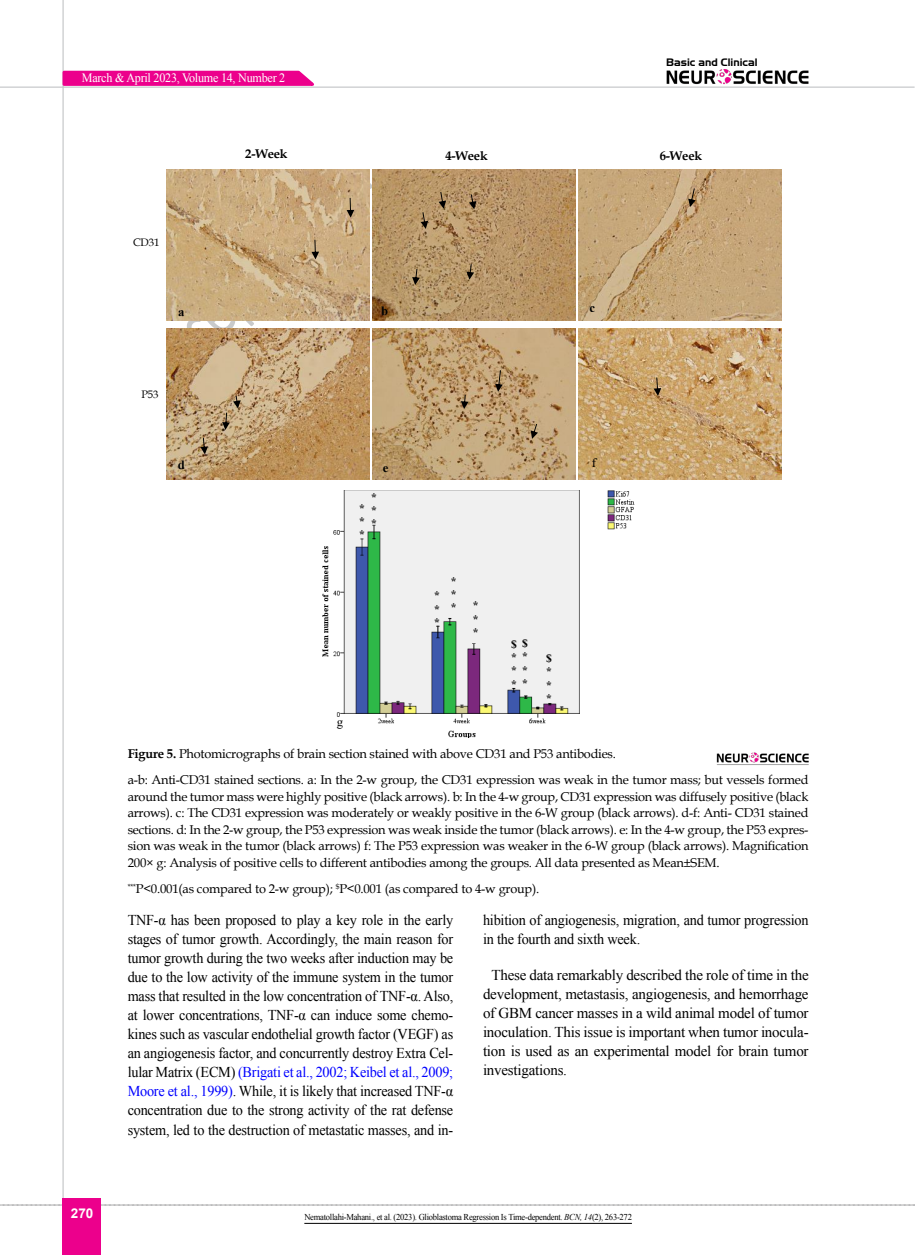
<style>
.page{position:relative;width:915px;height:1255px;background:#fff}
.page>*{position:absolute;margin:0;border:0;box-sizing:border-box;transform-origin:0 0}
.t1{font:15px/19px "Times New Roman";letter-spacing:-.015em;color:#000;text-align:justify;scale:.95 1}
.t2{font:15px/19px "Times New Roman";letter-spacing:-.015em;color:#000;text-align:justify}
.t3{font:14.1px "Times New Roman";color:#000}
.t4{font:700 13.5px "Arial";color:#fff}
.t5{font:12.75px/16.5px "Book Antiqua";letter-spacing:-.015em;color:#000}
.t6{font:12.75px "Times New Roman";color:#000}
.t7{font:700 12.75px "Times New Roman";color:#000}
.t8{font:12.75px "Times New Roman";letter-spacing:-.02em;color:#fff;scale:.95 1}
.t9{font:700 12.6px "Book Antiqua";letter-spacing:-.015em;color:#000}
.t10{font:700 11.55px/13.2px "Times New Roman";color:#000;text-align:justify}
.t11{font:10.8px "Book Antiqua";letter-spacing:-.015em;color:#000}
.t12{font:10.5px "Aero Regular SWFTE";color:#000}
.t13{font:9px "Times New Roman";letter-spacing:-.03em;color:#000;scale:.95 1}
.s1{font-weight:700}
.s2{color:#00f}
.s3{font-style:italic}
</style>
<div class="page">
<svg style="left:0;top:1204px;width:915px;height:1px"></svg>
<hr style="left:62px;top:0;width:2px;height:1254px;background:#c2c4c6">
<img style="left:666px;top:69px;width:142px;height:16px">
<div style="left:63px;top:1198px;width:38px;height:56px;background:#ec008c"></div>
<svg style="left:61px;top:69px;width:259px;height:18px;background:#ee32a1"></svg>
<hr style="left:0;top:87px;width:914px;height:1px;background:#c2c4c6">
<img style="left:384px;top:169px;width:191px;height:151px">
<img style="left:578px;top:169px;width:203px;height:151px">
<img style="left:167px;top:390px;width:202px;height:90px">
<img style="left:372px;top:328px;width:203px;height:152px">
<img style="left:578px;top:328px;width:203px;height:152px">
<svg style="left:167px;top:169px;width:217px;height:221px;background:#c7a97f"></svg>
<svg style="left:438px;top:192px;width:8px;height:17px"></svg>
<svg style="left:420px;top:212px;width:8px;height:17px"></svg>
<svg style="left:469px;top:194px;width:7px;height:15px"></svg>
<svg style="left:412px;top:269px;width:7px;height:16px"></svg>
<svg style="left:466px;top:264px;width:8px;height:16px"></svg>
<svg style="left:688px;top:188px;width:7px;height:19px"></svg>
<svg style="left:222px;top:396px;width:18px;height:34px"></svg>
<svg style="left:200px;top:437px;width:8px;height:17px"></svg>
<svg style="left:460px;top:395px;width:8px;height:14px"></svg>
<svg style="left:495px;top:370px;width:7px;height:22px"></svg>
<svg style="left:530px;top:424px;width:8px;height:15px"></svg>
<svg style="left:653px;top:377px;width:8px;height:19px"></svg>
<hr style="left:231px;top:169px;width:70px;height:1px;background:#fff">
<img style="left:167px;top:247px;width:12px;height:15px">
<img style="left:167px;top:403px;width:5px;height:15px">
<img style="left:169px;top:304px;width:33px;height:15px">
<img style="left:371px;top:303px;width:27px;height:14px">
<img style="left:580px;top:299px;width:22px;height:13px">
<img style="left:168px;top:457px;width:36px;height:16px">
<img style="left:373px;top:459px;width:33px;height:16px">
<img style="left:582px;top:455px;width:32px;height:16px">
<img style="left:322px;top:490px;width:313px;height:247px">
<img style="left:716px;top:752px;width:92px;height:13px">
<hr style="left:304px;top:1222px;width:327px;height:1px;background:#000">
<p class="t8" style="left:82px;top:69px;width:216px">March &amp; April 2023, Volume 14, Number 2</p>
<p class="t12" style="left:666px;top:56px;width:93px">Basic and Clinical</p>
<p class="t9" style="left:245px;top:145px;width:44px">2-Week</p>
<p class="t9" style="left:445px;top:147px;width:44px">4-Week</p>
<p class="t9" style="left:659px;top:147px;width:44px">6-Week</p>
<p class="t7" style="left:240px;top:150px;width:43px">2-Week</p>
<p class="t7" style="left:435px;top:148px;width:43px">4-Week</p>
<p class="t7" style="left:646px;top:151px;width:43px">6-Week</p>
<p class="t11" style="left:133px;top:234px;width:28px">CD31</p>
<p class="t7" style="left:178px;top:302px;width:8px">a</p>
<p class="t7" style="left:381px;top:301px;width:9px">b</p>
<p class="t7" style="left:589px;top:298px;width:7px">c</p>
<p class="t11" style="left:141px;top:386px;width:19px">P53</p>
<p class="t7" style="left:178px;top:455px;width:9px">d</p>
<p class="t7" style="left:383px;top:458px;width:7px">e</p>
<p class="t10" style="left:371px;top:490px;width:7px">* * *</p>
<p class="t10" style="left:359px;top:500px;width:7px">* * *</p>
<p class="t6" style="left:337px;top:713px;width:8px">g</p>
<p class="t6" style="left:591px;top:454px;width:6px">f</p>
<p class="t10" style="left:434px;top:588px;width:7px">* * *</p>
<p class="t10" style="left:450px;top:574px;width:7px">* * *</p>
<p class="t10" style="left:472px;top:598px;width:7px">* * *</p>
<p class="t10" style="left:522px;top:636px;width:7px">$ * * *</p>
<p class="t10" style="left:511px;top:637px;width:7px">$ * * *</p>
<p class="t10" style="left:546px;top:651px;width:7px">$ * * *</p>
<p class="t4" style="left:71px;top:1203px;width:24px">270</p>
<p class="t5" style="left:128px;top:740px;width:682px;line-height:26.2px"><span class="s1">Figure 5.</span> Photomicrographs of brain section stained with above CD31 and P53 antibodies.<br>a-b: Anti-CD31 stained sections. a: In the 2-w group, the CD31 expression was weak in the tumor mass; but vessels formed</p>
<p class="t5" style="left:128px;top:788px;width:682px;text-align:justify">around the tumor mass were highly positive (black arrows). b: In the 4-w group, CD31 expression was diffusely positive (black arrows). c: The CD31 expression was moderately or weakly positive in the 6-W group (black arrows). d-f: Anti- CD31 stained sections. d: In the 2-w group, the P53 expression was weak inside the tumor (black arrows). e: In the 4-w group, the P53 expres&shy;sion was weak in the tumor (black arrows) f: The P53 expression was weaker in the 6-W group (black arrows). Magnification 200× g: Analysis of positive cells to different antibodies among the groups. All data presented as Mean±SEM.</p>
<p class="t5" style="left:128px;top:880px;width:413px"><sup>***</sup>P&lt;0.001(as compared to 2-w group); <sup>$</sup>P&lt;0.001 (as compared to 4-w group).</p>
<p class="t7" style="left:133px;top:821px;width:42px">Table 1</p>
<p class="t7" style="left:552px;top:843px;width:40px">Cat No</p>
<p class="t7" style="left:620px;top:843px;width:39px">Source</p>
<p class="t7" style="left:679px;top:843px;width:46px">Dilution</p>
<p class="t6" style="left:144px;top:859px;width:72px">Ki-67 antigen</p>
<p class="t6" style="left:245px;top:859px;width:111px">Monoclonal antibody</p>
<p class="t6" style="left:404px;top:859px;width:29px">Dako</p>
<p class="t6" style="left:486px;top:859px;width:27px">USA</p>
<p class="t6" style="left:553px;top:859px;width:38px">M7240</p>
<p class="t6" style="left:621px;top:859px;width:36px">Mouse</p>
<p class="t6" style="left:687px;top:859px;width:31px">1:100</p>
<p class="t6" style="left:143px;top:874px;width:73px">CD31 antigen</p>
<p class="t3" style="left:240px;top:874px;width:122px">Monoclonal antibody</p>
<p class="t6" style="left:396px;top:874px;width:45px">Bio-Rad</p>
<p class="t6" style="left:486px;top:874px;width:27px">USA</p>
<p class="t6" style="left:380px;top:911px;width:76px">Biotechnology</p>
<p class="t6" style="left:139px;top:928px;width:81px">Nestin (2Q178)</p>
<p class="t6" style="left:245px;top:928px;width:111px">Monoclonal antibody</p>
<p class="t6" style="left:389px;top:928px;width:58px">Santa Cruz</p>
<p class="t6" style="left:486px;top:928px;width:27px">USA</p>
<p class="t6" style="left:548px;top:928px;width:48px">sc-58813</p>
<p class="t6" style="left:154px;top:958px;width:52px">p53 (A-1)</p>
<p class="t6" style="left:380px;top:972px;width:76px">Biotechnology</p>
<p class="t1" style="left:128px;top:909px;width:344px">TNF-α has been proposed to play a key role in the early stages of tumor growth. Accordingly, the main reason for tumor growth during the two weeks after induction may be due to the low activity of the immune system in the tumor mass that resulted in the low concentration of TNF-α. Also, at lower concentrations, TNF-α can induce some chemo&shy;kines such as vascular endothelial growth factor (VEGF) as an angiogenesis factor, and concurrently destroy Extra Cel&shy;lular Matrix (ECM) <span class="s2">(Brigati et al., 2002; Keibel et al., 2009; Moore et al., 1999)</span>. While, it is likely that increased TNF-α concentration due to the strong activity of the rat defense system, led to the destruction of metastatic masses, and in-</p>
<p class="t1" style="left:483px;top:909px;width:344px">hibition of angiogenesis, migration, and tumor progression in the fourth and sixth week.</p>
<p class="t6" style="left:486px;top:958px;width:27px">USA</p>
<p class="t2" style="left:483px;top:964px;width:327px;text-indent:9px">These data remarkably described the role of time in the development, metastasis, angiogenesis, and hemorrhage of GBM cancer masses in a wild animal model of tumor inoculation. This issue is important when tumor inocula&shy;tion is used as an experimental model for brain tumor investigations.</p>
<p class="t13" style="left:304px;top:1210px;width:346px">Nematollahi-Mahani., et al. (2023). Glioblastoma Regression Is Time-dependent. <span class="s3">BCN, 14</span>(2), 263-272</p>
</div>
